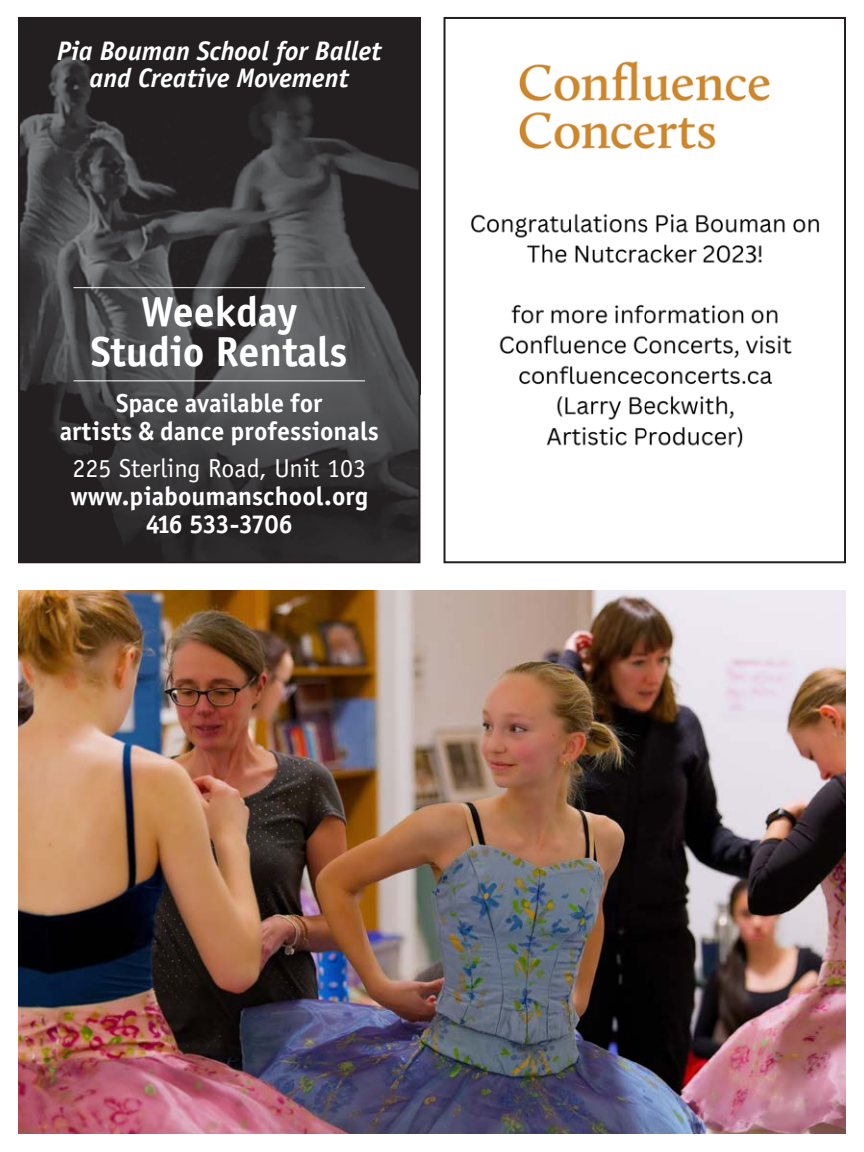
<style>
.page{position:relative;width:864px;height:1152px;background:#fff}
.page>*{position:absolute;margin:0;border:0;box-sizing:border-box;transform-origin:0 0}
.t1{font:42px/40px "Officina Sans Bold ITC";color:#fff;text-align:center}
.t2{font:italic 26.8px/26.8px "Officina Sans Bold ITC";color:#fff;text-align:center}
.t3{font:26px/28px "Officina Sans Bold ITC";color:#fff;text-align:center}
.t4{font:26px "Officina Sans Std";color:#fff}
</style>
<div class="page">
<img style="left:470px;top:61px;width:350px;height:387px">
<div style="left:444px;top:17px;width:402px;height:546px;border:2px solid #231f20"></div>
<img style="left:18px;top:590px;width:828px;height:544px">
<img style="left:21px;top:20px;width:396px;height:540px">
<div style="left:18px;top:17px;width:402px;height:546px;border:2px solid #231f20"></div>
<hr style="left:73px;top:380px;width:292px;height:1px;background:#fff">
<hr style="left:73px;top:287px;width:292px;height:1px;background:#fff">
<p class="t2" style="left:57px;top:38px;width:326px">Pia Bouman School for Ballet and Creative Movement</p>
<h1 class="t1" style="left:91px;top:291px;width:258px">Weekday<br>Studio Rentals</h1>
<p class="t3" style="left:60px;top:389px;width:320px">Space available for<br>artists &amp; dance professionals</p>
<p class="t4" style="left:72px;top:453px;width:295px">225 Sterling Road, Unit 103</p>
<p class="t3" style="left:71px;top:482px;width:299px">www.piaboumanschool.org<br>416 533-3706</p>
</div>
